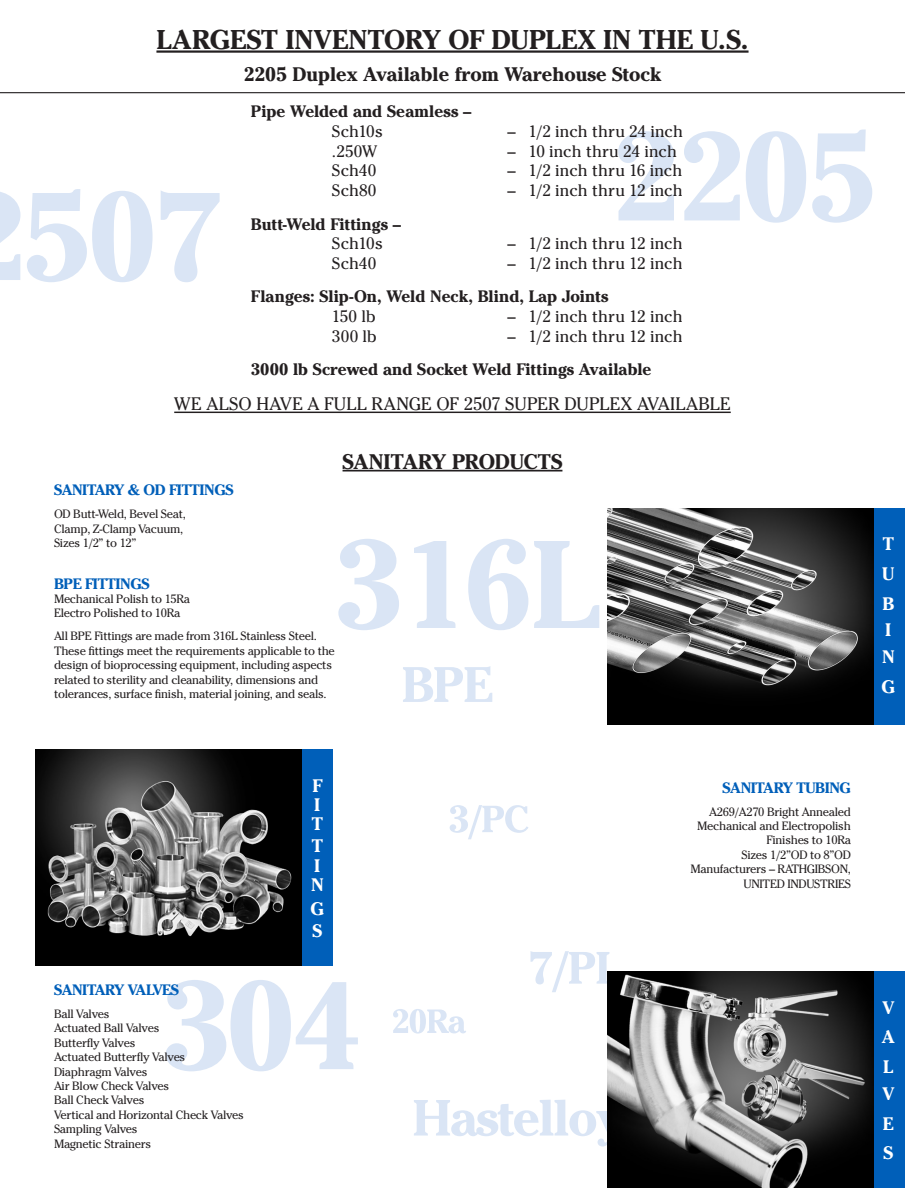
<style>
.page{position:relative;width:905px;height:1188px;background:#fff}
.page>*{position:absolute;margin:0;border:0;box-sizing:border-box;transform-origin:0 0}
.t1{font:700 27px "Cheltenham";color:#231f20}
.t2{font:700 21px "Cheltenham";letter-spacing:-.01em;color:#231f20}
.t3{font:700 19.5px "Cheltenham";color:#231f20}
.t4{font:18px "Cheltenham";letter-spacing:.015em;color:#231f20}
.t5{font:700 18px/29.2px "Cheltenham";color:#fff}
.t6{font:16.5px "Cheltenham";color:#231f20}
.t7{font:700 16.5px "Cheltenham";color:#231f20}
.t8{font:700 15px "Cheltenham";letter-spacing:-.025em;color:#005fb9}
.t9{font:12px/14.4px "Cheltenham";letter-spacing:-.025em;color:#231f20}
</style>
<div class="page">
<svg style="left:0;top:192px;width:20px;height:88px"></svg>
<svg style="left:27px;top:189px;width:125px;height:93px"></svg>
<svg style="left:161px;top:191px;width:58px;height:91px"></svg>
<svg style="left:166px;top:980px;width:192px;height:91px"></svg>
<svg style="left:338px;top:539px;width:61px;height:91px"></svg>
<svg style="left:414px;top:541px;width:41px;height:87px"></svg>
<svg style="left:468px;top:539px;width:60px;height:91px"></svg>
<svg style="left:534px;top:541px;width:65px;height:87px"></svg>
<svg style="left:414px;top:1100px;width:194px;height:47px"></svg>
<svg style="left:403px;top:666px;width:89px;height:36px"></svg>
<svg style="left:449px;top:805px;width:79px;height:34px"></svg>
<svg style="left:530px;top:951px;width:90px;height:41px"></svg>
<svg style="left:393px;top:1009px;width:73px;height:25px"></svg>
<svg style="left:618px;top:131px;width:56px;height:89px"></svg>
<svg style="left:684px;top:131px;width:122px;height:92px"></svg>
<svg style="left:812px;top:130px;width:60px;height:93px"></svg>
<img style="left:35px;top:749px;width:267px;height:216px">
<div style="left:302px;top:749px;width:30px;height:216px;background:#005fb9"></div>
<img style="left:608px;top:508px;width:266px;height:216px">
<div style="left:874px;top:508px;width:30px;height:216px;background:#005fb9"></div>
<img style="left:608px;top:972px;width:266px;height:216px">
<div style="left:874px;top:972px;width:30px;height:216px;background:#005fb9"></div>
<hr style="left:156px;top:50px;width:592px;height:3px;background:#231f20">
<hr style="left:174px;top:412px;width:556px;height:1px;background:#231f20">
<svg style="left:0;top:92px;width:904px;height:2px;background:#828081"></svg>
<hr style="left:342px;top:470px;width:220px;height:2px;background:#231f20">
<h1 class="t1" style="left:156px;top:22px;width:593px">LARGEST INVENTORY OF DUPLEX IN THE U.S.</h1>
<h3 class="t3" style="left:243px;top:62px;width:419px">2205 Duplex Available from Warehouse Stock</h3>
<h3 class="t7" style="left:251px;top:101px;width:222px">Pipe Welded and Seamless –</h3>
<h3 class="t6" style="left:332px;top:121px;width:52px">Sch10s</h3>
<h3 class="t6" style="left:507px;top:121px;width:177px">– 1/2 inch thru 24 inch</h3>
<h3 class="t6" style="left:332px;top:141px;width:47px">.250W</h3>
<h3 class="t6" style="left:507px;top:141px;width:171px">– 10 inch thru 24 inch</h3>
<h3 class="t6" style="left:332px;top:161px;width:46px">Sch40</h3>
<h3 class="t6" style="left:507px;top:161px;width:176px">– 1/2 inch thru 16 inch</h3>
<h3 class="t6" style="left:332px;top:180px;width:46px">Sch80</h3>
<h3 class="t6" style="left:507px;top:180px;width:176px">– 1/2 inch thru 12 inch</h3>
<h3 class="t7" style="left:251px;top:213px;width:151px">Butt-Weld Fittings –</h3>
<h3 class="t6" style="left:332px;top:234px;width:52px">Sch10s</h3>
<h3 class="t6" style="left:507px;top:234px;width:176px">– 1/2 inch thru 12 inch</h3>
<h3 class="t6" style="left:332px;top:253px;width:46px">Sch40</h3>
<h3 class="t6" style="left:507px;top:253px;width:176px">– 1/2 inch thru 12 inch</h3>
<h3 class="t7" style="left:251px;top:286px;width:359px">Flanges: Slip-On, Weld Neck, Blind, Lap Joints</h3>
<h3 class="t6" style="left:332px;top:306px;width:45px">150 lb</h3>
<h3 class="t6" style="left:507px;top:306px;width:176px">– 1/2 inch thru 12 inch</h3>
<h3 class="t6" style="left:332px;top:326px;width:46px">300 lb</h3>
<h3 class="t6" style="left:507px;top:326px;width:176px">– 1/2 inch thru 12 inch</h3>
<h3 class="t7" style="left:251px;top:359px;width:402px">3000 lb Screwed and Socket Weld Fittings Available</h3>
<h3 class="t4" style="left:174px;top:393px;width:558px">WE ALSO HAVE A FULL RANGE OF 2507 SUPER DUPLEX AVAILABLE</h3>
<p class="t8" style="left:54px;top:480px;width:181px">SANITARY &amp; OD FITTINGS</p>
<p class="t9" style="left:54px;top:507px;width:133px">OD Butt-Weld, Bevel Seat,<br>Clamp, Z-Clamp Vacuum,<br>Sizes 1/2” to 12”</p>
<p class="t8" style="left:54px;top:574px;width:97px">BPE FITTINGS</p>
<p class="t9" style="left:54px;top:592px;width:138px">Mechanical Polish to 15Ra<br>Electro Polished to 10Ra</p>
<p class="t9" style="left:54px;top:629px;width:282px">All BPE Fittings are made from 316L Stainless Steel.<br>These fittings meet the requirements applicable to the design of bioprocessing equipment, including aspects related to sterility and cleanability, dimensions and tolerances, surface finish, material joining, and seals.</p>
<h2 class="t2" style="left:342px;top:448px;width:221px">SANITARY PRODUCTS</h2>
<h3 class="t5" style="left:882px;top:529px;width:14px;text-align:justify">T U B</h3>
<h3 class="t5" style="left:882px;top:616px;width:14px;line-height:26.8px">I<br>N</h3>
<h3 class="t5" style="left:881px;top:672px;width:15px">G</h3>
<p class="t8" style="left:54px;top:980px;width:126px">SANITARY VALVES</p>
<p class="t9" style="left:54px;top:1007px;width:191px">Ball Valves<br>Actuated Ball Valves<br>Butterfly Valves<br>Actuated Butterfly Valves<br>Diaphragm Valves<br>Air Blow Check Valves<br>Ball Check Valves<br>Vertical and Horizontal Check Valves<br>Sampling Valves<br>Magnetic Strainers</p>
<h3 class="t5" style="left:312px;top:776px;width:13px;line-height:19.2px">F<br>I<br>T</h3>
<h3 class="t5" style="left:311px;top:836px;width:14px;line-height:19.6px">T<br>I<br>N</h3>
<h3 class="t5" style="left:310px;top:897px;width:15px;line-height:22.5px">G<br>S</h3>
<p class="t8" style="left:722px;top:778px;width:130px">SANITARY TUBING</p>
<p class="t9" style="left:690px;top:804px;width:162px;text-align:right">A269/A270 Bright Annealed<br>Mechanical and Electropolish<br>Finishes to 10Ra<br>Sizes 1/2”OD to 8”OD<br>Manufacturers – RATHGIBSON,<br>UNITED INDUSTRIES</p>
<h3 class="t5" style="left:881px;top:993px;width:14px;text-align:justify">V A L</h3>
<h3 class="t5" style="left:882px;top:1079px;width:13px;text-align:justify">V E S</h3>
</div>
